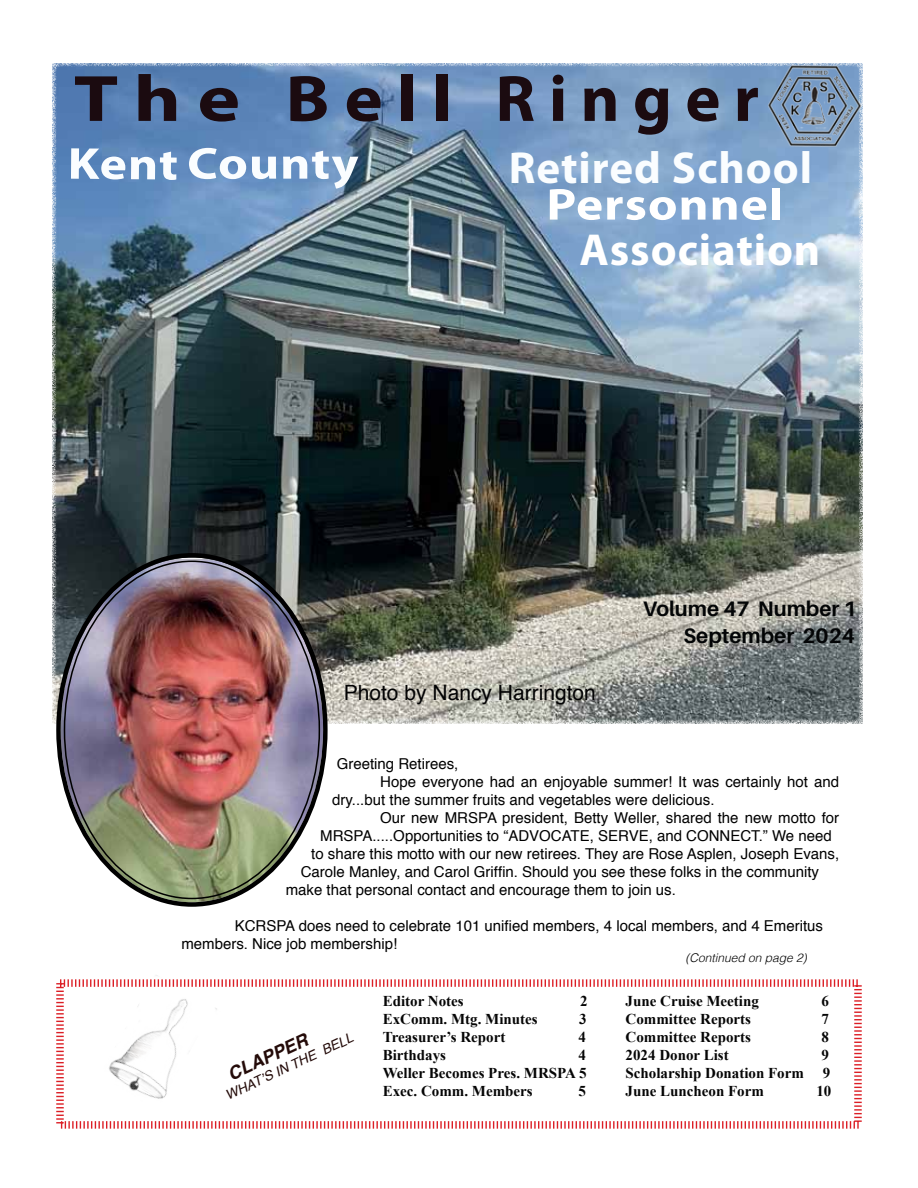
<style>
.page{position:relative;width:918px;height:1188px;background:#fff}
.page>*{position:absolute;margin:0;border:0;box-sizing:border-box;transform-origin:0 0}
.t1{font:700 66px "Myriad Pro";letter-spacing:.2em;color:#1b0b10;scale:1.23 1}
.t2{font:700 45px "Myriad Pro";letter-spacing:.02em;color:#fafdff}
.t3{font:700 45px "Myriad Pro";letter-spacing:.02em;color:#fff}
.t4{font:700 45px "Myriad Pro";letter-spacing:.02em;color:#fafdff;scale:1.15 1}
.t5{font:700 45px "Myriad Pro";letter-spacing:.02em;color:#fff;scale:1.14 1}
.t6{font:700 21px "Aileron";color:#030506}
.t7{font:21px "Helvetica";color:#020203}
.t8{font:italic 700 18px "Helvetica";color:#240b09}
.t9{font:15px/18px "Helvetica";color:#000}
.t10{font:700 15px/18px "Times New Roman";color:#060606;text-align:justify}
.t11{font:italic 13.5px "Helvetica";color:#240b09}
.t12{font:italic 300 12px "Helvetica";color:#000}
</style>
<div class="page">
<svg style="left:56px;top:979px;width:806px;height:150px"></svg>
<img style="left:52px;top:63px;width:810px;height:661px">
<img style="left:765px;top:63px;width:98px;height:86px">
<img style="left:61px;top:558px;width:262px;height:344px">
<h1 class="t1" style="left:74px;top:56px;width:559px">The Bell Ringer</h1>
<h2 class="t4" style="left:68px;top:134px;width:97px;rotate:1deg">Kent</h2>
<h2 class="t4" style="left:187px;top:134px;width:150px">County</h2>
<h2 class="t2" style="left:509px;top:138px;width:305px">Retired School</h2>
<h2 class="t5" style="left:546px;top:175px;width:209px">Personnel</h2>
<h2 class="t3" style="left:580px;top:220px;width:242px">Association</h2>
<h3 class="t7" style="left:344px;top:676px;width:254px">Photo by Nancy Harrington</h3>
<h3 class="t6" style="left:643px;top:597px;width:216px">Volume 47 Number 1</h3>
<h3 class="t6" style="left:684px;top:624px;width:173px">September 2024</h3>
<p class="t9" style="left:337px;top:755px;width:123px">Greeting Retirees,</p>
<p class="t9" style="left:380px;top:773px;width:460px">Hope everyone had an enjoyable summer! It was certainly hot and</p>
<p class="t9" style="left:332px;top:791px;width:384px">dry...but the summer fruits and vegetables were delicious.</p>
<p class="t9" style="left:380px;top:809px;width:460px">Our new MRSPA president, Betty Weller, shared the new motto for</p>
<p class="t9" style="left:320px;top:827px;width:513px">MRSPA.....Opportunities to “ADVOCATE, SERVE, and CONNECT.” We need</p>
<p class="t9" style="left:311px;top:845px;width:529px">to share this motto with our new retirees. They are Rose Asplen, Joseph Evans,</p>
<p class="t9" style="left:301px;top:863px;width:520px">Carole Manley, and Carol Griffin. Should you see these folks in the community</p>
<p class="t9" style="left:286px;top:881px;width:392px">make that personal contact and encourage them to join us.</p>
<p class="t9" style="left:181px;top:917px;width:643px;text-indent:53px">KCRSPA does need to celebrate 101 unified members, 4 local members, and 4 Emeritus members. Nice job membership!</p>
<p class="t12" style="left:685px;top:950px;width:123px">(Continued on page 2)</p>
<p class="t8" style="left:223px;top:1061px;width:88px;rotate:-25deg">CLAPPER</p>
<p class="t11" style="left:222px;top:1086px;width:141px;rotate:-25deg">WHAT’S IN THE BELL</p>
<p class="t10" style="left:383px;top:991px;width:82px">Editor Notes</p>
<p class="t10" style="left:580px;top:991px;width:9px">2</p>
<p class="t10" style="left:383px;top:1009px;width:156px">ExComm. Mtg. Minutes</p>
<p class="t10" style="left:579px;top:1009px;width:9px">3</p>
<p class="t10" style="left:383px;top:1027px;width:124px">Treasurer’s Report</p>
<p class="t10" style="left:579px;top:1027px;width:9px">4</p>
<p class="t10" style="left:383px;top:1045px;width:65px">Birthdays</p>
<p class="t10" style="left:383px;top:1045px;width:205px;text-indent:196px">4<br>Weller Becomes Pres. MRSPA 5<br>Exec. Comm. Members</p>
<p class="t10" style="left:579px;top:1081px;width:9px">5</p>
<p class="t10" style="left:626px;top:991px;width:135px">June Cruise Meeting</p>
<p class="t10" style="left:821px;top:991px;width:9px">6</p>
<p class="t10" style="left:626px;top:1009px;width:127px">Committee Reports</p>
<p class="t10" style="left:821px;top:1009px;width:9px">7</p>
<p class="t10" style="left:626px;top:1027px;width:127px">Committee Reports</p>
<p class="t10" style="left:821px;top:1027px;width:9px">8</p>
<p class="t10" style="left:626px;top:1045px;width:105px">2024 Donor List</p>
<p class="t10" style="left:821px;top:1045px;width:9px">9</p>
<p class="t10" style="left:626px;top:1063px;width:180px">Scholarship Donation Form</p>
<p class="t10" style="left:823px;top:1063px;width:9px">9</p>
<p class="t10" style="left:626px;top:1081px;width:140px">June Luncheon Form</p>
<p class="t10" style="left:816px;top:1081px;width:16px">10</p>
</div>
